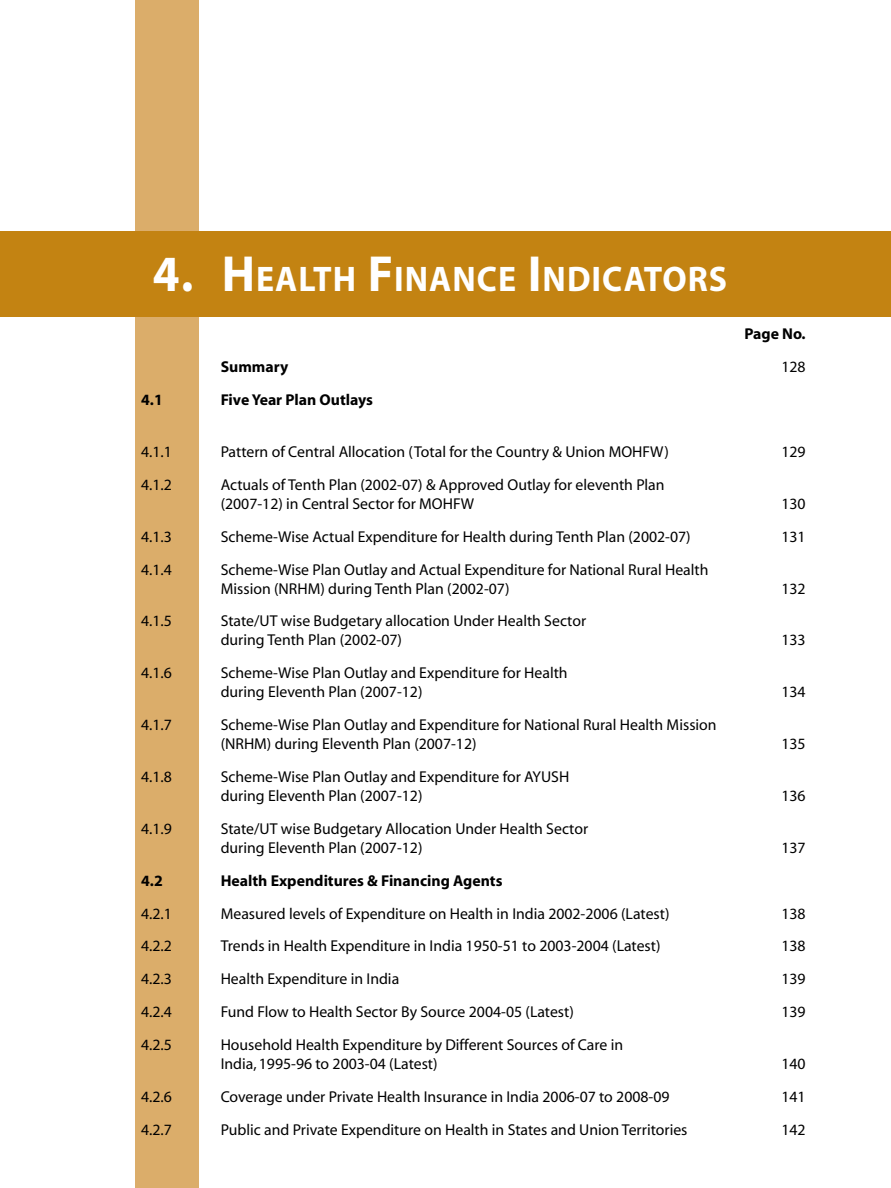
<style>
.page{position:relative;width:891px;height:1188px;background:#fff}
.page>*{position:absolute;margin:0;border:0;box-sizing:border-box;transform-origin:0 0}
.t1{font:700 35.7px "Myriad";letter-spacing:.03em;color:#fff;scale:.95 1}
.t2{font:15.75px/18.9px "Myriad";color:#000}
.t3{font:700 15.75px "Myriad";color:#000}
.s1{font-size:51px}
</style>
<div class="page">
<div style="left:135px;top:0;width:64px;height:1188px;background:#dbad6a"></div>
<div style="left:0;top:231px;width:891px;height:85px;background:#c38312"></div>
<h1 class="t1" style="left:153px;top:261px;width:606px"><span class="s1">4. H</span>EALTH <span class="s1">F</span>INANCE <span class="s1">I</span> NDICATORS</h1>
<p class="t3" style="left:744px;top:326px;width:63px">Page No.</p>
<p class="t3" style="left:221px;top:359px;width:69px">Summary</p>
<p class="t2" style="left:781px;top:358px;width:26px">128</p>
<p class="t3" style="left:141px;top:392px;width:23px">4.1</p>
<p class="t3" style="left:221px;top:392px;width:154px">Five Year Plan Outlays</p>
<p class="t2" style="left:141px;top:443px;width:32px">4.1.1</p>
<p class="t2" style="left:221px;top:443px;width:450px">Pattern of Central Allocation (Total for the Country &amp; Union MOHFW)</p>
<p class="t2" style="left:781px;top:443px;width:26px">129</p>
<p class="t2" style="left:141px;top:476px;width:32px">4.1.2</p>
<p class="t2" style="left:221px;top:476px;width:445px">Actuals of Tenth Plan (2002-07) &amp; Approved Outlay for eleventh Plan (2007-12) in Central Sector for MOHFW</p>
<p class="t2" style="left:781px;top:495px;width:26px">130</p>
<p class="t2" style="left:141px;top:528px;width:32px">4.1.3</p>
<p class="t2" style="left:221px;top:528px;width:472px">Scheme-Wise Actual Expenditure for Health during Tenth Plan (2002-07)</p>
<p class="t2" style="left:781px;top:528px;width:26px">131</p>
<p class="t2" style="left:141px;top:561px;width:32px">4.1.4</p>
<p class="t2" style="left:221px;top:561px;width:489px">Scheme-Wise Plan Outlay and Actual Expenditure for National Rural Health<br>Mission (NRHM) during Tenth Plan (2002-07)</p>
<p class="t2" style="left:781px;top:579px;width:26px">132</p>
<p class="t2" style="left:141px;top:612px;width:32px">4.1.5</p>
<p class="t2" style="left:221px;top:612px;width:367px">State/UT wise Budgetary allocation Under Health Sector during Tenth Plan (2002-07)</p>
<p class="t2" style="left:141px;top:664px;width:32px">4.1.6</p>
<p class="t2" style="left:221px;top:664px;width:348px">Scheme-Wise Plan Outlay and Expenditure for Health during Eleventh Plan (2007-12)</p>
<p class="t2" style="left:141px;top:716px;width:32px">4.1.7</p>
<p class="t2" style="left:221px;top:716px;width:497px">Scheme-Wise Plan Outlay and Expenditure for National Rural Health Mission (NRHM) during Eleventh Plan (2007-12)</p>
<p class="t2" style="left:141px;top:768px;width:32px">4.1.8</p>
<p class="t2" style="left:221px;top:768px;width:350px">Scheme-Wise Plan Outlay and Expenditure for AYUSH during Eleventh Plan (2007-12)</p>
<p class="t2" style="left:141px;top:820px;width:32px">4.1.9</p>
<p class="t2" style="left:221px;top:820px;width:369px">State/UT wise Budgetary Allocation Under Health Sector during Eleventh Plan (2007-12)</p>
<p class="t2" style="left:781px;top:631px;width:26px">133</p>
<p class="t2" style="left:781px;top:683px;width:26px">134</p>
<p class="t2" style="left:781px;top:735px;width:26px">135</p>
<p class="t2" style="left:781px;top:787px;width:26px">136</p>
<p class="t2" style="left:781px;top:839px;width:26px">137</p>
<p class="t3" style="left:141px;top:872px;width:23px">4.2</p>
<p class="t3" style="left:221px;top:872px;width:283px">Health Expenditures &amp; Financing Agents</p>
<p class="t2" style="left:141px;top:905px;width:32px">4.2.1</p>
<p class="t2" style="left:221px;top:905px;width:450px">Measured levels of Expenditure on Health in India 2002-2006 (Latest)</p>
<p class="t2" style="left:781px;top:905px;width:26px">138</p>
<p class="t2" style="left:141px;top:937px;width:32px">4.2.2</p>
<p class="t2" style="left:221px;top:937px;width:441px">Trends in Health Expenditure in India 1950-51 to 2003-2004 (Latest)</p>
<p class="t2" style="left:781px;top:937px;width:26px">138</p>
<p class="t2" style="left:141px;top:970px;width:32px">4.2.3</p>
<p class="t2" style="left:221px;top:970px;width:180px">Health Expenditure in India</p>
<p class="t2" style="left:781px;top:970px;width:26px">139</p>
<p class="t2" style="left:141px;top:1003px;width:32px">4.2.4</p>
<p class="t2" style="left:221px;top:1003px;width:355px">Fund Flow to Health Sector By Source 2004-05 (Latest)</p>
<p class="t2" style="left:781px;top:1003px;width:26px">139</p>
<p class="t2" style="left:141px;top:1036px;width:32px">4.2.5</p>
<p class="t2" style="left:221px;top:1036px;width:404px">Household Health Expenditure by Different Sources of Care in<br>India, 1995-96 to 2003-04 (Latest)</p>
<p class="t2" style="left:781px;top:1055px;width:26px">140</p>
<p class="t2" style="left:141px;top:1088px;width:32px">4.2.6</p>
<p class="t2" style="left:221px;top:1088px;width:450px">Coverage under Private Health Insurance in India 2006-07 to 2008-09</p>
<p class="t2" style="left:781px;top:1088px;width:26px">141</p>
<p class="t2" style="left:141px;top:1121px;width:32px">4.2.7</p>
<p class="t2" style="left:221px;top:1121px;width:468px">Public and Private Expenditure on Health in States and Union Territories</p>
<p class="t2" style="left:781px;top:1121px;width:26px">142</p>
</div>
